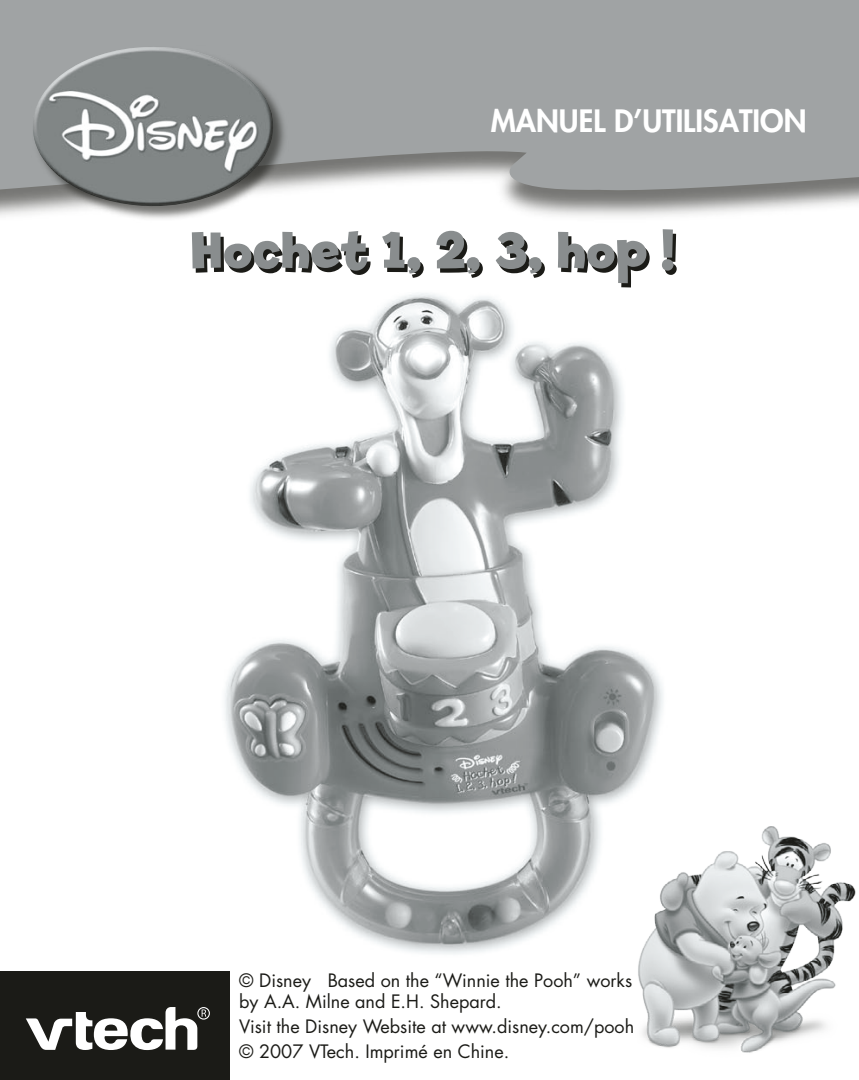
<style>
.page{position:relative;width:859px;height:1080px;background:#fff}
.page>*{position:absolute;margin:0;border:0;box-sizing:border-box;transform-origin:0 0}
.t1{font:700 54px "Billy";color:#1b1b17}
.t2{font:800 30px "Futura";color:#fff}
.t3{font:18px/21px "Futura";color:#1b1b17}
</style>
<div class="page">
<img style="left:225px;top:293px;width:438px;height:760px">
<div style="left:0;top:0;width:859px;height:226px;background:#1b1b17;opacity:.6"></div>
<svg style="left:0;top:0;width:859px;height:194px;background:#a1a4a4"></svg>
<div style="left:0;top:971px;width:229px;height:109px;background:#1b1b17"></div>
<svg style="left:26px;top:1007px;width:184px;height:43px"></svg>
<div style="left:31px;top:46px;width:257px;height:177px;background:#1b1b17;opacity:.6"></div>
<img style="left:29px;top:46px;width:247px;height:161px">
<img style="left:605px;top:794px;width:251px;height:259px">
<h2 class="t2" style="left:491px;top:102px;width:317px">MANUEL D’UTILISATION</h2>
<h1 class="t1" style="left:193px;top:225px;width:486px">Hochet 1, 2, 3, hop !</h1>
<p class="t3" style="left:239px;top:970px;width:394px">© Disney Based on the “Winnie the Pooh” works by A.A. Milne and E.H. Shepard.</p>
<p class="t3" style="left:239px;top:1014px;width:397px;line-height:25.2px">Visit the Disney Website at www.disney.com/pooh © 2007 VTech. Imprimé en Chine.</p>
</div>
